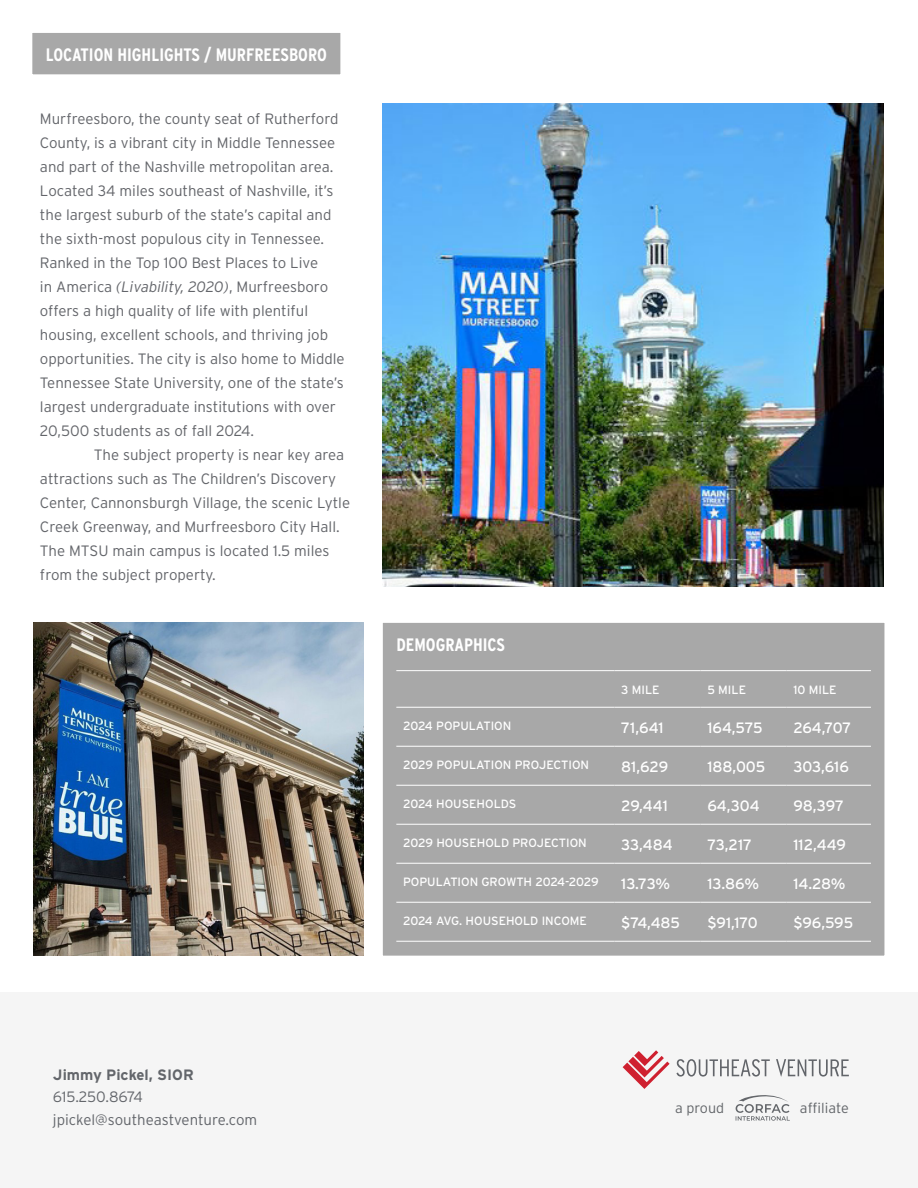
<style>
.page{position:relative;width:918px;height:1188px;background:#fff}
.page>*{position:absolute;margin:0;border:0;box-sizing:border-box;transform-origin:0 0}
.t1{font:700 18px "Interstate Condensed";color:#fff}
.t2{font:300 15px "Interstate";color:#63656a}
.Content{font:15px "Interstate";letter-spacing:-.01em;color:#fff}
.t3{font:300 15px "Interstate";color:#63666b}
.t4{font:700 15px "Interstate";color:#63666b}
.t5{font:300 14.4px "Interstate";color:#63666a}
.Content-2{font:12px "Interstate";color:#fff}
.s1{font-style:italic}
</style>
<div class="page">
<div style="left:29px;top:29px;width:315px;height:49px;background:#a8a8a8"></div>
<div style="left:25px;top:25px;width:323px;height:57px;border:8px solid #fff"></div>
<div style="left:0;top:992px;width:918px;height:196px;background:#f5f5f5"></div>
<svg style="left:623px;top:1050px;width:47px;height:39px"></svg>
<svg style="left:676px;top:1059px;width:94px;height:18px"></svg>
<svg style="left:776px;top:1059px;width:73px;height:18px"></svg>
<svg style="left:736px;top:1095px;width:54px;height:26px"></svg>
<img style="left:383px;top:104px;width:500px;height:482px">
<div style="left:379px;top:619px;width:509px;height:340px;background:#a8a8a8"></div>
<hr style="left:396px;top:670px;width:219px;height:1px;background:#fff">
<hr style="left:615px;top:670px;width:86px;height:1px;background:#fff">
<hr style="left:701px;top:670px;width:86px;height:1px;background:#fff">
<hr style="left:787px;top:670px;width:84px;height:1px;background:#fff">
<hr style="left:396px;top:707px;width:219px;height:1px;background:#fff">
<hr style="left:615px;top:707px;width:86px;height:1px;background:#fff">
<hr style="left:701px;top:707px;width:86px;height:1px;background:#fff">
<hr style="left:787px;top:707px;width:84px;height:1px;background:#fff">
<hr style="left:396px;top:746px;width:219px;height:1px;background:#fff">
<hr style="left:615px;top:746px;width:86px;height:1px;background:#fff">
<hr style="left:701px;top:746px;width:86px;height:1px;background:#fff">
<hr style="left:787px;top:746px;width:84px;height:1px;background:#fff">
<hr style="left:396px;top:785px;width:219px;height:1px;background:#fff">
<hr style="left:615px;top:785px;width:86px;height:1px;background:#fff">
<hr style="left:701px;top:785px;width:86px;height:1px;background:#fff">
<hr style="left:787px;top:785px;width:84px;height:1px;background:#fff">
<hr style="left:396px;top:824px;width:219px;height:1px;background:#fff">
<hr style="left:615px;top:824px;width:86px;height:1px;background:#fff">
<hr style="left:701px;top:824px;width:86px;height:1px;background:#fff">
<hr style="left:787px;top:824px;width:84px;height:1px;background:#fff">
<hr style="left:396px;top:863px;width:219px;height:1px;background:#fff">
<hr style="left:615px;top:863px;width:86px;height:1px;background:#fff">
<hr style="left:701px;top:863px;width:86px;height:1px;background:#fff">
<hr style="left:787px;top:863px;width:84px;height:1px;background:#fff">
<hr style="left:396px;top:902px;width:219px;height:1px;background:#fff">
<hr style="left:615px;top:902px;width:86px;height:1px;background:#fff">
<hr style="left:701px;top:902px;width:86px;height:1px;background:#fff">
<hr style="left:787px;top:902px;width:84px;height:1px;background:#fff">
<hr style="left:396px;top:941px;width:219px;height:1px;background:#fff">
<hr style="left:615px;top:941px;width:86px;height:1px;background:#fff">
<hr style="left:701px;top:941px;width:86px;height:1px;background:#fff">
<hr style="left:787px;top:941px;width:84px;height:1px;background:#fff">
<div style="left:375px;top:615px;width:517px;height:348px;border:8px solid #fff"></div>
<img style="left:34px;top:623px;width:330px;height:333px">
<p class="t1" style="left:46px;top:44px;width:283px">LOCATION HIGHLIGHTS / MURFREESBORO</p>
<p class="t2" style="left:40px;top:110px;width:300px">Murfreesboro, the county seat of Rutherford</p>
<p class="t2" style="left:40px;top:134px;width:297px">County, is a vibrant city in Middle Tennessee</p>
<p class="t2" style="left:40px;top:158px;width:295px">and part of the Nashville metropolitan area.</p>
<p class="t2" style="left:40px;top:182px;width:295px">Located 34 miles southeast of Nashville, it’s</p>
<p class="t2" style="left:40px;top:206px;width:293px">the largest suburb of the state’s capital and</p>
<p class="t2" style="left:40px;top:230px;width:286px">the sixth-most populous city in Tennessee.</p>
<p class="t2" style="left:40px;top:254px;width:280px">Ranked in the Top 100 Best Places to Live</p>
<p class="t2" style="left:40px;top:278px;width:290px">in America <span class="s1">(Livability, 2020)</span>, Murfreesboro</p>
<p class="t2" style="left:40px;top:302px;width:270px">offers a high quality of life with plentiful</p>
<p class="t2" style="left:40px;top:326px;width:290px">housing, excellent schools, and thriving job</p>
<p class="t2" style="left:40px;top:350px;width:306px">opportunities. The city is also home to Middle</p>
<p class="t2" style="left:40px;top:374px;width:305px">Tennessee State University, one of the state’s</p>
<p class="t2" style="left:40px;top:398px;width:298px">largest undergraduate institutions with over</p>
<p class="t2" style="left:40px;top:422px;width:216px">20,500 students as of fall 2024.</p>
<p class="t2" style="left:94px;top:446px;width:252px">The subject property is near key area</p>
<p class="t2" style="left:40px;top:470px;width:298px">attractions such as The Children’s Discovery</p>
<p class="t2" style="left:40px;top:494px;width:312px">Center, Cannonsburgh Village, the scenic Lytle</p>
<p class="t2" style="left:40px;top:518px;width:301px">Creek Greenway, and Murfreesboro City Hall.</p>
<p class="t2" style="left:40px;top:542px;width:291px">The MTSU main campus is located 1.5 miles</p>
<p class="t2" style="left:40px;top:566px;width:177px">from the subject property.</p>
<p class="t1" style="left:396px;top:634px;width:110px">DEMOGRAPHICS</p>
<p class="Content-2" style="left:621px;top:683px;width:40px">3 MILE</p>
<p class="Content-2" style="left:707px;top:683px;width:40px">5 MILE</p>
<p class="Content-2" style="left:793px;top:683px;width:45px">10 MILE</p>
<p class="Content-2" style="left:403px;top:719px;width:110px">2024 POPULATION</p>
<p class="Content" style="left:621px;top:719px;width:44px">71,641</p>
<p class="Content" style="left:707px;top:719px;width:57px">164,575</p>
<p class="Content" style="left:793px;top:719px;width:59px">264,707</p>
<p class="Content-2" style="left:403px;top:758px;width:188px">2029 POPULATION PROJECTION</p>
<p class="Content" style="left:621px;top:758px;width:48px">81,629</p>
<p class="Content" style="left:707px;top:758px;width:60px">188,005</p>
<p class="Content" style="left:793px;top:758px;width:57px">303,616</p>
<p class="Content-2" style="left:403px;top:797px;width:115px">2024 HOUSEHOLDS</p>
<p class="Content" style="left:621px;top:797px;width:48px">29,441</p>
<p class="Content" style="left:707px;top:797px;width:54px">64,304</p>
<p class="Content" style="left:793px;top:797px;width:52px">98,397</p>
<p class="Content-2" style="left:403px;top:836px;width:185px">2029 HOUSEHOLD PROJECTION</p>
<p class="Content" style="left:621px;top:836px;width:53px">33,484</p>
<p class="Content" style="left:707px;top:836px;width:46px">73,217</p>
<p class="Content" style="left:793px;top:836px;width:54px">112,449</p>
<p class="Content-2" style="left:403px;top:875px;width:197px">POPULATION GROWTH 2024-2029</p>
<p class="Content" style="left:621px;top:875px;width:51px">13.73%</p>
<p class="Content" style="left:707px;top:875px;width:53px">13.86%</p>
<p class="Content" style="left:793px;top:875px;width:54px">14.28%</p>
<p class="Content-2" style="left:403px;top:914px;width:185px">2024 AVG. HOUSEHOLD INCOME</p>
<p class="Content" style="left:621px;top:914px;width:60px">$74,485</p>
<p class="Content" style="left:707px;top:914px;width:52px">$91,170</p>
<p class="Content" style="left:793px;top:914px;width:61px">$96,595</p>
<p class="t4" style="left:53px;top:1066px;width:142px">Jimmy Pickel, SIOR</p>
<p class="t3" style="left:53px;top:1089px;width:92px">615.250.8674</p>
<p class="t3" style="left:53px;top:1111px;width:206px">jpickel@southeastventure.com</p>
<p class="t5" style="left:675px;top:1099px;width:51px">a proud</p>
<p class="t5" style="left:800px;top:1099px;width:50px">affiliate</p>
</div>
